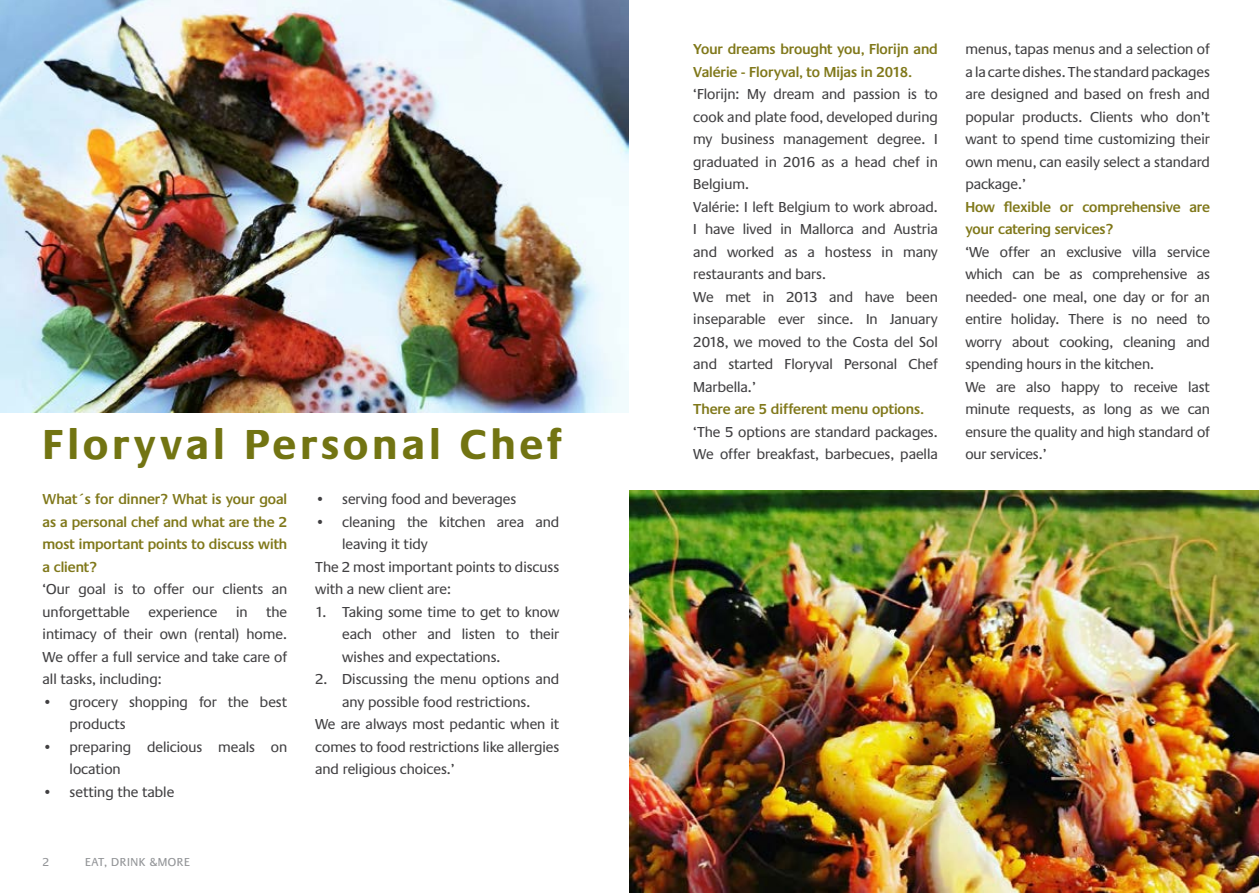
<style>
.page{position:relative;width:1259px;height:893px;background:#fff}
.page>*{position:absolute;margin:0;border:0;box-sizing:border-box;transform-origin:0 0}
.t1{font:700 43.5px "Praxis";letter-spacing:.1em;color:#727412}
.t2{font:15px/22.5px "Praxis";color:#414042}
.t3{font:600 15px/22.5px "Praxis";color:#80781a}
.t4{font:12px "Praxis";letter-spacing:.05em;color:#939598}
</style>
<div class="page">
<img style="left:629px;top:490px;width:630px;height:403px">
<img style="left:0;top:0;width:629px;height:412px">
<h1 class="t1" style="left:43px;top:421px;width:521px">Floryval Personal Chef</h1>
<p class="t3" style="left:43px;top:488px;width:246px;text-align:justify">What´s for dinner? What is your goal as a personal chef and what are the 2 most important points to discuss with a client?</p>
<p class="t2" style="left:43px;top:578px;width:246px;text-align:justify">‘Our goal is to offer our clients an unforgettable experience in the intimacy of their own (rental) home.<br>We offer a full service and take care of all tasks, including:</p>
<p class="t2" style="left:70px;top:691px;width:219px;text-indent:-27px">• grocery shopping for the best products</p>
<p class="t2" style="left:70px;top:736px;width:219px;text-indent:-27px">• preparing delicious meals on location</p>
<p class="t2" style="left:43px;top:781px;width:133px">• setting the table</p>
<p class="t4" style="left:43px;top:855px;width:8px">2</p>
<p class="t4" style="left:85px;top:855px;width:106px">EAT, DRINK &amp;MORE</p>
<p class="t2" style="left:315px;top:488px;width:203px">• serving food and beverages</p>
<p class="t2" style="left:315px;top:511px;width:246px">• cleaning the kitchen area and</p>
<p class="t2" style="left:342px;top:533px;width:87px">leaving it tidy</p>
<p class="t2" style="left:315px;top:556px;width:246px">The 2 most important points to discuss</p>
<p class="t2" style="left:315px;top:578px;width:137px">with a new client are:</p>
<p class="t2" style="left:342px;top:601px;width:219px;text-align:justify;text-indent:-27px">1. Taking some time to get to know each other and listen to their wishes and expectations.</p>
<p class="t2" style="left:315px;top:668px;width:246px">2. Discussing the menu options and</p>
<p class="t2" style="left:342px;top:691px;width:190px">any possible food restrictions.</p>
<p class="t2" style="left:315px;top:713px;width:246px">We are always most pedantic when it</p>
<p class="t2" style="left:315px;top:736px;width:246px">comes to food restrictions like allergies</p>
<p class="t2" style="left:315px;top:758px;width:141px">and religious choices.’</p>
<p class="t3" style="left:693px;top:38px;width:246px">Your dreams brought you, Florijn and<br>Valérie - Floryval, to Mijas in 2018.</p>
<p class="t2" style="left:693px;top:83px;width:246px">‘Florijn: My dream and passion is to cook and plate food, developed during my business management degree. I graduated in 2016 as a head chef in<br>Belgium.<br>Valérie: I left Belgium to work abroad.<br>I have lived in Mallorca and Austria and worked as a hostess in many restaurants and bars.<br>We met in 2013 and have been inseparable ever since. In January<br>2018, we moved to the Costa del Sol and started Floryval Personal Chef<br>Marbella.’</p>
<p class="t3" style="left:693px;top:398px;width:232px">There are 5 different menu options.</p>
<p class="t2" style="left:693px;top:421px;width:246px">‘The 5 options are standard packages.<br>We offer breakfast, barbecues, paella</p>
<p class="t2" style="left:965px;top:38px;width:246px;text-align:justify">menus, tapas menus and a selection of a la carte dishes. The standard packages are designed and based on fresh and popular products. Clients who don’t want to spend time customizing their own menu, can easily select a standard package.’</p>
<p class="t3" style="left:965px;top:195px;width:246px">How flexible or comprehensive are your catering services?</p>
<p class="t2" style="left:965px;top:241px;width:246px">‘We offer an exclusive villa service which can be as comprehensive as needed- one meal, one day or for an entire holiday. There is no need to worry about cooking, cleaning and spending hours in the kitchen.<br>We are also happy to receive last minute requests, as long as we can ensure the quality and high standard of our services.’</p>
</div>
